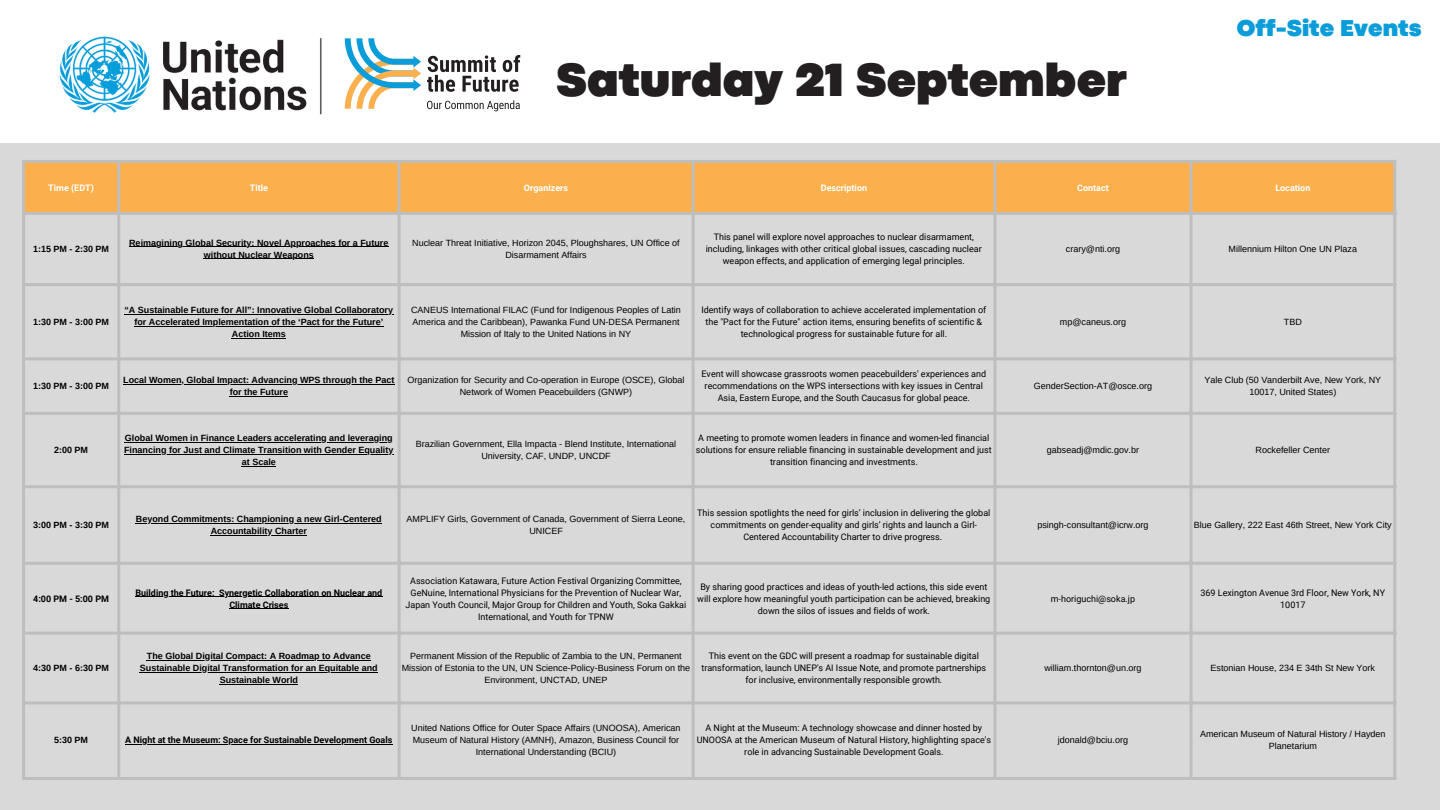
<style>
.page{position:relative;width:1440px;height:810px;background:#fff}
.page>*{position:absolute;margin:0;border:0;box-sizing:border-box;transform-origin:0 0}
.t1{font:900 48.6px "Codec Pro";color:#231f20}
.t2{font:900 24px "Codec Pro";color:#0a9dd9}
.t3{font:9px/12px "Roboto";color:#000;text-align:center}
.t4{font:9px/12px "Arimo";color:#000;text-align:center}
.t5{font:700 9px/12px "Arimo";color:#000;text-align:center}
.t6{font:700 9px/12px "Roboto";color:#000}
.t7{font:700 9px "Roboto";color:#fff}
</style>
<div class="page">
<div style="left:0;top:81px;width:1440px;height:729px;background:#d9d9d9"></div>
<div style="left:0;top:0;width:1440px;height:142px;background:#fff"></div>
<div style="left:25px;top:163px;width:1368px;height:49px;background:#fbb04d"></div>
<hr style="left:129px;top:246px;width:260px;height:1px;background:#000">
<hr style="left:204px;top:258px;width:110px;height:1px;background:#000">
<hr style="left:124px;top:314px;width:269px;height:1px;background:#000">
<hr style="left:134px;top:326px;width:249px;height:1px;background:#000">
<hr style="left:232px;top:338px;width:54px;height:1px;background:#000">
<hr style="left:123px;top:384px;width:272px;height:1px;background:#000">
<hr style="left:230px;top:396px;width:58px;height:1px;background:#000">
<hr style="left:125px;top:442px;width:268px;height:1px;background:#000">
<hr style="left:124px;top:454px;width:270px;height:1px;background:#000">
<hr style="left:242px;top:466px;width:34px;height:1px;background:#000">
<hr style="left:136px;top:523px;width:246px;height:1px;background:#000">
<hr style="left:211px;top:535px;width:96px;height:1px;background:#000">
<hr style="left:135px;top:596px;width:80px;height:1px;background:#000">
<hr style="left:219px;top:596px;width:163px;height:1px;background:#000">
<hr style="left:229px;top:608px;width:59px;height:1px;background:#000">
<hr style="left:147px;top:660px;width:224px;height:1px;background:#000">
<hr style="left:140px;top:672px;width:238px;height:1px;background:#000">
<hr style="left:220px;top:684px;width:78px;height:1px;background:#000">
<hr style="left:125px;top:744px;width:268px;height:1px;background:#000">
<hr style="left:22px;top:163px;width:3px;height:614px;background:#bebebe">
<hr style="left:117px;top:163px;width:3px;height:614px;background:#bebebe">
<hr style="left:398px;top:163px;width:3px;height:614px;background:#bebebe">
<hr style="left:692px;top:163px;width:3px;height:614px;background:#bebebe">
<hr style="left:993px;top:163px;width:3px;height:614px;background:#bebebe">
<hr style="left:1190px;top:163px;width:3px;height:614px;background:#bebebe">
<hr style="left:1393px;top:163px;width:3px;height:614px;background:#bebebe">
<hr style="left:22px;top:160px;width:1374px;height:3px;background:#bebebe">
<hr style="left:22px;top:212px;width:1374px;height:3px;background:#bebebe">
<hr style="left:22px;top:283px;width:1374px;height:3px;background:#bebebe">
<hr style="left:22px;top:357px;width:1374px;height:3px;background:#bebebe">
<hr style="left:22px;top:412px;width:1374px;height:3px;background:#bebebe">
<hr style="left:22px;top:485px;width:1374px;height:3px;background:#bebebe">
<hr style="left:22px;top:562px;width:1374px;height:3px;background:#bebebe">
<hr style="left:22px;top:632px;width:1374px;height:3px;background:#bebebe">
<hr style="left:22px;top:701px;width:1374px;height:3px;background:#bebebe">
<hr style="left:22px;top:777px;width:1374px;height:3px;background:#bebebe">
<svg style="left:427px;top:55px;width:93px;height:37px"></svg>
<svg style="left:427px;top:100px;width:93px;height:11px"></svg>
<svg style="left:345px;top:38px;width:76px;height:71px"></svg>
<img style="left:59px;top:36px;width:263px;height:79px">
<h1 class="t1" style="left:556px;top:63px;width:572px">Saturday 21 September</h1>
<h2 class="t2" style="left:1237px;top:20px;width:186px">Off-Site Events</h2>
<p class="t7" style="left:48px;top:182px;width:47px">Time (EDT)</p>
<p class="t7" style="left:250px;top:182px;width:20px">Title</p>
<p class="t7" style="left:524px;top:182px;width:46px">Organizers</p>
<h1 class="t7" style="left:821px;top:182px;width:48px">Description</h1>
<p class="t7" style="left:1077px;top:182px;width:33px">Contact</p>
<p class="t7" style="left:1275px;top:182px;width:37px">Location</p>
<p class="t5" style="left:33px;top:243px;width:77px">1:15 PM - 2:30 PM</p>
<p class="t5" style="left:129px;top:237px;width:261px">Reimagining Global Security: Novel Approaches for a Future</p>
<p class="t5" style="left:204px;top:249px;width:111px">without Nuclear Weapons</p>
<p class="t5" style="left:33px;top:316px;width:77px">1:30 PM - 3:00 PM</p>
<p class="t5" style="left:124px;top:304px;width:270px">“A Sustainable Future for All”: Innovative Global Collaboratory</p>
<p class="t5" style="left:134px;top:316px;width:250px">for Accelerated Implementation of the ‘Pact for the Future’<br>Action Items</p>
<p class="t4" style="left:412px;top:237px;width:269px">Nuclear Threat Initiative, Horizon 2045, Ploughshares, UN Office of<br>Disarmament Affairs</p>
<p class="t3" style="left:706px;top:231px;width:278px">This panel will explore novel approaches to nuclear disarmament, including, linkages with other critical global issues, cascading nuclear weapon effects, and application of emerging legal principles.</p>
<p class="t4" style="left:411px;top:304px;width:271px">CANEUS International FILAC (Fund for Indigenous Peoples of Latin<br>America and the Caribbean), Pawanka Fund UN-DESA Permanent<br>Mission of Italy to the United Nations in NY</p>
<p class="t3" style="left:701px;top:304px;width:286px">Identify ways of collaboration to achieve accelerated implementation of the "Pact for the Future" action items, ensuring benefits of scientific &amp; technological progress for sustainable future for all.</p>
<p class="t5" style="left:33px;top:380px;width:77px">1:30 PM - 3:00 PM</p>
<p class="t5" style="left:123px;top:374px;width:273px">Local Women, Global Impact: Advancing WPS through the Pact for the Future</p>
<p class="t4" style="left:408px;top:374px;width:278px">Organization for Security and Co-operation in Europe (OSCE), Global<br>Network of Women Peacebuilders (GNWP)</p>
<p class="t3" style="left:702px;top:368px;width:286px">Event will showcase grassroots women peacebuilders' experiences and recommendations on the WPS intersections with key issues in Central<br>Asia, Eastern Europe, and the South Caucasus for global peace.</p>
<p class="t5" style="left:54px;top:444px;width:35px">2:00 PM</p>
<p class="t5" style="left:125px;top:432px;width:269px">Global Women in Finance Leaders accelerating and leveraging</p>
<p class="t5" style="left:124px;top:444px;width:271px">Financing for Just and Climate Transition with Gender Equality at Scale</p>
<p class="t4" style="left:416px;top:438px;width:262px">Brazilian Government, Ella Impacta - Blend Institute, International<br>University, CAF, UNDP, UNCDF</p>
<p class="t3" style="left:696px;top:432px;width:297px">A meeting to promote women leaders in finance and women-led financial solutions for ensure reliable financing in sustainable development and just transition financing and investments.</p>
<p class="t5" style="left:33px;top:519px;width:77px">3:00 PM - 3:30 PM</p>
<p class="t6" style="left:33px;top:592px;width:77px">4:00 PM - 5:00 PM</p>
<p class="t5" style="left:33px;top:662px;width:77px">4:30 PM - 6:30 PM</p>
<p class="t5" style="left:136px;top:513px;width:247px">Beyond Commitments: Championing a new Girl-Centered</p>
<p class="t5" style="left:211px;top:525px;width:98px">Accountability Charter</p>
<p class="t6" style="left:135px;top:586px;width:81px">Building the Future:</p>
<p class="t6" style="left:229px;top:586px;width:154px;text-indent:-10px">Synergetic Collaboration on Nuclear and<br>Climate Crises</p>
<p class="t5" style="left:147px;top:650px;width:225px">The Global Digital Compact: A Roadmap to Advance</p>
<p class="t5" style="left:140px;top:662px;width:239px">Sustainable Digital Transformation for an Equitable and<br>Sustainable World</p>
<p class="t4" style="left:407px;top:513px;width:280px">AMPLIFY Girls, Government of Canada, Government of Sierra Leone,<br>UNICEF</p>
<p class="t3" style="left:697px;top:507px;width:295px">This session spotlights the need for girls’ inclusion in delivering the global commitments on gender-equality and girls’ rights and launch a Girl-<br>Centered Accountability Charter to drive progress.</p>
<p class="t3" style="left:406px;top:574px;width:282px">Association Katawara, Future Action Festival Organizing Committee, GeNuine, International Physicians for the Prevention of Nuclear War, Japan Youth Council, Major Group for Children and Youth, Soka Gakkai International, and Youth for TPNW</p>
<p class="t3" style="left:697px;top:580px;width:295px">By sharing good practices and ideas of youth-led actions, this side event will explore how meaningful youth participation can be achieved, breaking down the silos of issues and fields of work.</p>
<p class="t4" style="left:402px;top:650px;width:290px">Permanent Mission of the Republic of Zambia to the UN, Permanent<br>Mission of Estonia to the UN, UN Science-Policy-Business Forum on the<br>Environment, UNCTAD, UNEP</p>
<p class="t3" style="left:701px;top:650px;width:286px">This event on the GDC will present a roadmap for sustainable digital transformation, launch UNEP's AI Issue Note, and promote partnerships for inclusive, environmentally responsible growth.</p>
<p class="t5" style="left:54px;top:734px;width:35px">5:30 PM</p>
<p class="t6" style="left:125px;top:734px;width:269px">A Night at the Museum: Space for Sustainable Development Goals</p>
<p class="t4" style="left:411px;top:722px;width:271px">United Nations Office for Outer Space Affairs (UNOOSA), American<br>Museum of Natural History (AMNH), Amazon, Business Council for<br>International Understanding (BCIU)</p>
<p class="t3" style="left:697px;top:722px;width:296px">A Night at the Museum: A technology showcase and dinner hosted by<br>UNOOSA at the American Museum of Natural History, highlighting space's role in advancing Sustainable Development Goals.</p>
<p class="t4" style="left:1066px;top:243px;width:56px">crary@nti.org</p>
<p class="t4" style="left:1229px;top:243px;width:130px">Millennium Hilton One UN Plaza</p>
<p class="t4" style="left:1060px;top:316px;width:68px">mp@caneus.org</p>
<p class="t4" style="left:1284px;top:316px;width:19px">TBD</p>
<p class="t4" style="left:1034px;top:380px;width:120px">GenderSection-AT@osce.org</p>
<p class="t4" style="left:1204px;top:374px;width:178px">Yale Club (50 Vanderbilt Ave, New York, NY<br>10017, United States)</p>
<p class="t4" style="left:1047px;top:444px;width:94px">gabseadj@mdic.gov.br</p>
<p class="t4" style="left:1256px;top:444px;width:76px">Rockefeller Center</p>
<p class="t4" style="left:1037px;top:519px;width:113px">psingh-consultant@icrw.org</p>
<p class="t4" style="left:1194px;top:519px;width:199px">Blue Gallery, 222 East 46th Street, New York City</p>
<p class="t3" style="left:1051px;top:592px;width:86px">m-horiguchi@soka.jp</p>
<p class="t3" style="left:1200px;top:586px;width:186px">369 Lexington Avenue 3rd Floor, New York, NY<br>10017</p>
<p class="t4" style="left:1044px;top:662px;width:99px">william.thornton@un.org</p>
<p class="t4" style="left:1211px;top:662px;width:166px">Estonian House, 234 E 34th St New York</p>
<p class="t4" style="left:1058px;top:734px;width:72px">jdonald@bciu.org</p>
<p class="t4" style="left:1200px;top:728px;width:187px">American Museum of Natural History / Hayden<br>Planetarium</p>
</div>
